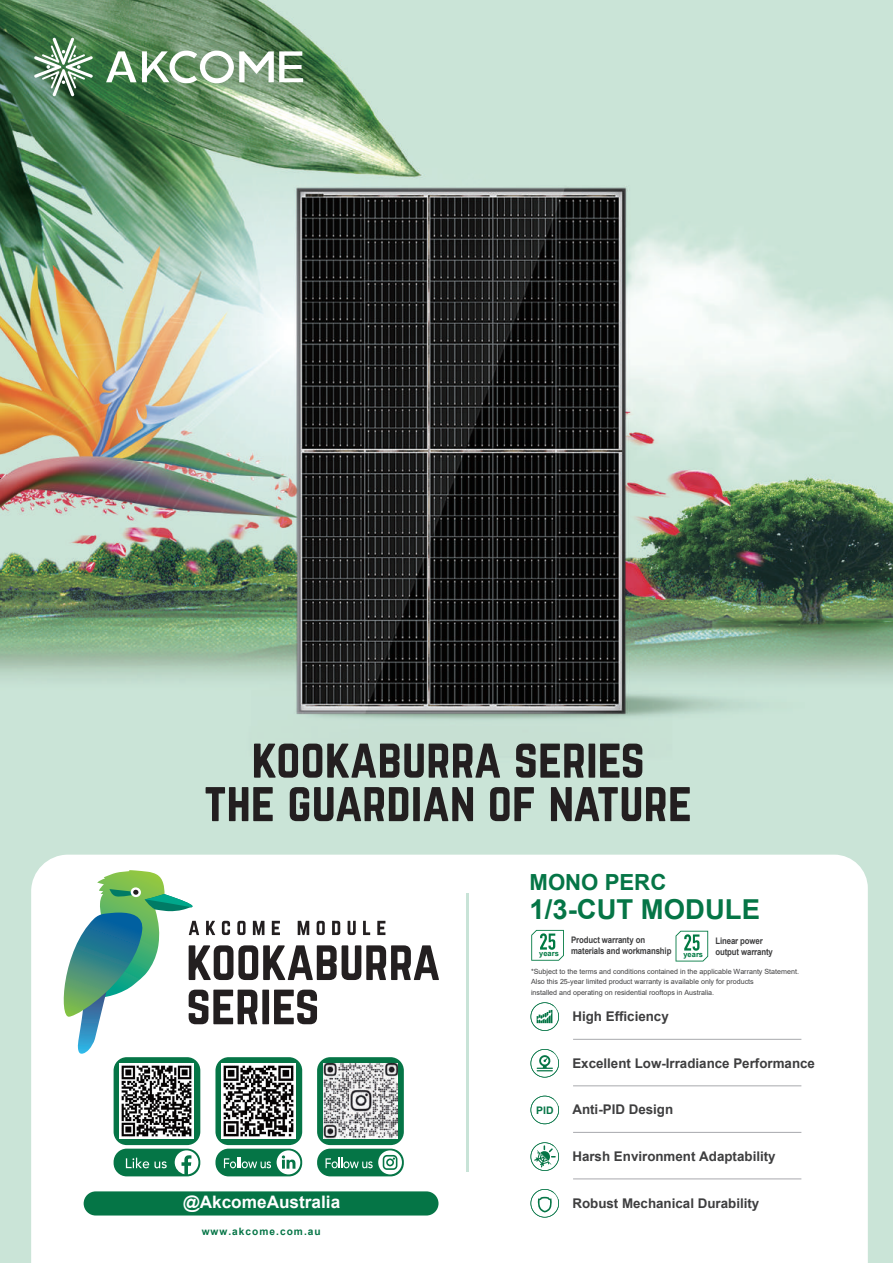
<style>
.page{position:relative;width:893px;height:1263px;background:#fff}
.page>*{position:absolute;margin:0;border:0;box-sizing:border-box;transform-origin:0 0}
.t1{font:700 27.45px "Arial";color:#057546}
.t2{font:700 22.2px "Arial";color:#057546}
.t3{font:700 17.25px "Arial";color:#fff}
.t4{font:700 13.35px "Arial";color:#3e3e3f}
.t5{font:700 10.35px "Arial";color:#057546}
.t6{font:700 10.2px "Arial";letter-spacing:.1em;color:#057546}
.t7{font:700 9px/10.6px "Arial";letter-spacing:-.015em;color:#3e3e3f;scale:.87 1}
.t8{font:700 7.5px "Arial";color:#007942}
.t9{font:7.2px/10.6px "Arial";color:#3e3e3f}
</style>
<div class="page">
<img style="left:0;top:0;width:893px;height:1263px">
<svg style="left:31px;top:855px;width:837px;height:408px"></svg>
<svg style="left:530px;top:1142px;width:29px;height:29px"></svg>
<svg style="left:530px;top:1002px;width:29px;height:29px"></svg>
<svg style="left:530px;top:1049px;width:29px;height:28px"></svg>
<svg style="left:530px;top:1189px;width:29px;height:28px"></svg>
<svg style="left:530px;top:1096px;width:29px;height:28px"></svg>
<hr style="left:573px;top:1039px;width:228px;height:1px;background:#a8a9ad">
<hr style="left:573px;top:1085px;width:228px;height:1px;background:#a8a9ad">
<hr style="left:573px;top:1132px;width:228px;height:1px;background:#a8a9ad">
<hr style="left:573px;top:1179px;width:228px;height:1px;background:#a8a9ad">
<svg style="left:254px;top:744px;width:246px;height:34px"></svg>
<svg style="left:516px;top:744px;width:68px;height:34px"></svg>
<div style="left:589px;top:744px;width:6px;height:34px;background:#231f20"></div>
<svg style="left:600px;top:744px;width:42px;height:34px"></svg>
<svg style="left:206px;top:787px;width:67px;height:34px"></svg>
<svg style="left:290px;top:787px;width:118px;height:34px"></svg>
<div style="left:413px;top:787px;width:7px;height:34px;background:#231f20"></div>
<svg style="left:424px;top:787px;width:49px;height:34px"></svg>
<svg style="left:490px;top:787px;width:44px;height:34px"></svg>
<svg style="left:551px;top:787px;width:139px;height:34px"></svg>
<hr style="left:466px;top:893px;width:2px;height:279px;background:#c8e3d7">
<svg style="left:58px;top:870px;width:381px;height:184px"></svg>
<svg style="left:34px;top:38px;width:59px;height:58px"></svg>
<svg style="left:106px;top:51px;width:197px;height:32px"></svg>
<svg style="left:676px;top:931px;width:32px;height:30px"></svg>
<svg style="left:531px;top:930px;width:33px;height:31px"></svg>
<div style="left:114px;top:1057px;width:86px;height:88px;background:#057546;border-radius:13px"></div>
<div style="left:114px;top:1148px;width:86px;height:28px;background:#057546;border-radius:13px"></div>
<img style="left:120px;top:1064px;width:74px;height:74px">
<svg style="left:175px;top:1150px;width:23px;height:24px"></svg>
<svg style="left:126px;top:1158px;width:41px;height:10px"></svg>
<div style="left:215px;top:1057px;width:87px;height:88px;background:#057546;border-radius:13px"></div>
<div style="left:215px;top:1148px;width:87px;height:28px;background:#057546;border-radius:13px"></div>
<svg style="left:224px;top:1158px;width:47px;height:10px"></svg>
<img style="left:222px;top:1064px;width:74px;height:74px">
<svg style="left:277px;top:1150px;width:23px;height:24px"></svg>
<div style="left:317px;top:1057px;width:87px;height:88px;background:#057546;border-radius:13px"></div>
<div style="left:317px;top:1148px;width:87px;height:28px;background:#057546;border-radius:13px"></div>
<img style="left:324px;top:1063px;width:73px;height:76px">
<svg style="left:326px;top:1150px;width:76px;height:24px"></svg>
<div style="left:84px;top:1191px;width:354px;height:24px;background:#057546;border-radius:12px"></div>
<h3 class="t3" style="left:183px;top:1190px;width:159px">@AkcomeAustralia</h3>
<h3 class="t6" style="left:202px;top:1224px;width:121px">www.akcome.com.au</h3>
<h2 class="t2" style="left:529px;top:866px;width:138px">MONO PERC</h2>
<h1 class="t1" style="left:529px;top:889px;width:232px">1/3-CUT MODULE</h1>
<p class="t7" style="left:571px;top:935px;width:87px">Product warranty on</p>
<p class="t8" style="left:539px;top:948px;width:21px">years</p>
<p class="t7" style="left:571px;top:946px;width:117px">materials and workmanship</p>
<p class="t7" style="left:715px;top:936px;width:68px">Linear power output warranty</p>
<p class="t8" style="left:683px;top:949px;width:21px">years</p>
<p class="t9" style="left:531px;top:966px;width:269px">*Subject to the terms and conditions contained in the applicable Warranty Statement.<br>Also this 25-year limited product warranty is available only for products<br>installed and operating on residential rooftops in Australia.</p>
<h3 class="t5" style="left:536px;top:1103px;width:19px">PID</h3>
<h3 class="t4" style="left:572px;top:1007px;width:98px">High Efficiency</h3>
<h3 class="t4" style="left:572px;top:1053px;width:244px">Excellent Low-Irradiance Performance</h3>
<h3 class="t4" style="left:572px;top:1100px;width:102px">Anti-PID Design</h3>
<h3 class="t4" style="left:572px;top:1147px;width:205px">Harsh Environment Adaptability</h3>
<h3 class="t4" style="left:572px;top:1193px;width:188px">Robust Mechanical Durability</h3>
</div>
